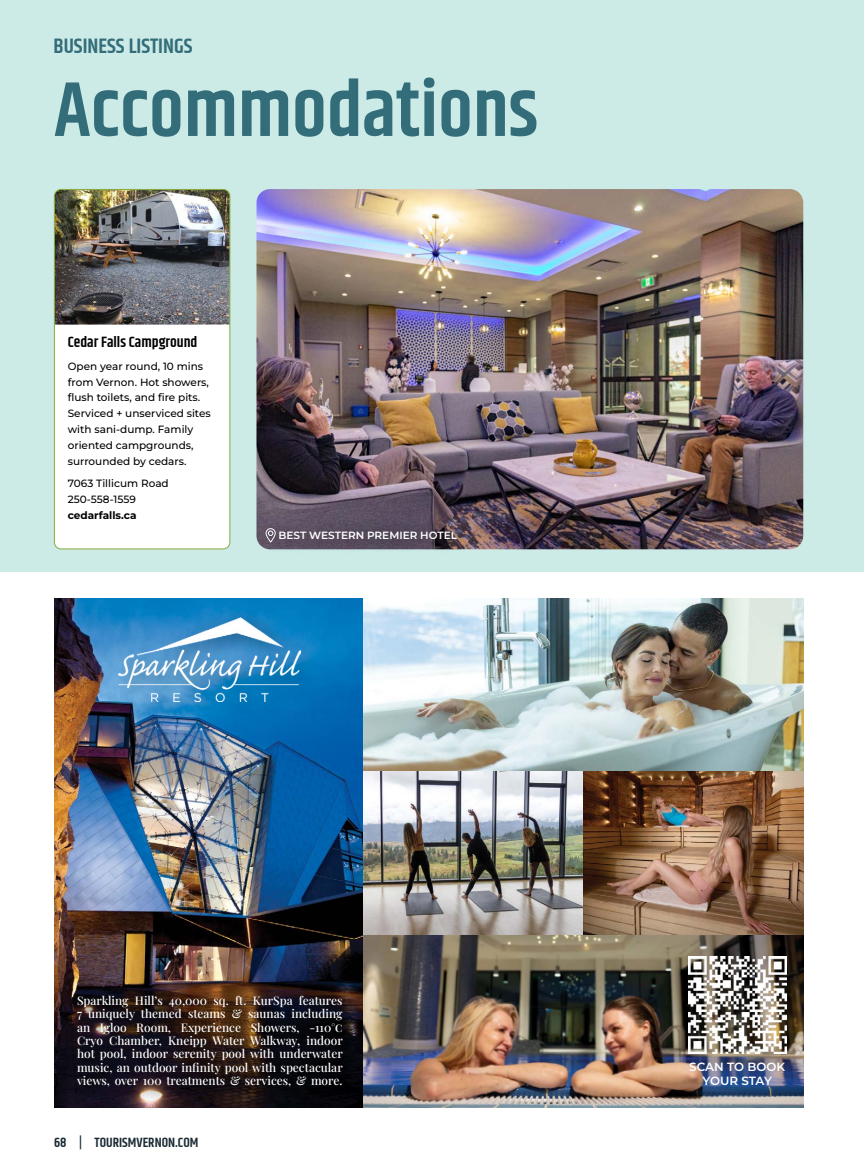
<style>
.page{position:relative;width:864px;height:1175px;background:#fff}
.page>*{position:absolute;margin:0;border:0;box-sizing:border-box;transform-origin:0 0}
.t1{font:600 78px "Khand";color:#336d7a}
.t2{font:600 21px "Khand";color:#336d7a}
.t3{font:600 15px "Khand";color:#000}
.t4{font:600 13.5px "Khand";color:#1a2a34}
.t5{font:500 11.85px/13.4px "Playfair Display";color:#fff;text-align:justify}
.t6{font:600 11.85px/13.4px "Montserrat";color:#fff;text-align:center}
.t7{font:500 10.5px/15.8px "Montserrat";color:#000}
.t8{font:600 10.5px "Montserrat";color:#fff}
.t9{font:700 10.5px "Montserrat";color:#000}
.s1{font-weight:600}
.s2{font-weight:600;font-size:10.35px}
</style>
<div class="page">
<div style="left:0;top:0;width:864px;height:571px;background:#cceae6"></div>
<div style="left:54px;top:189px;width:176px;height:360px;background:#fff;border-radius:7px"></div>
<img style="left:54px;top:189px;width:176px;height:135px">
<div style="left:54px;top:189px;width:176px;height:360px;border:1px solid #87ac3e;border-radius:7px"></div>
<img style="left:54px;top:599px;width:749px;height:508px">
<div style="left:110px;top:608px;width:209px;height:112px;background:#000;opacity:.33"></div>
<img style="left:119px;top:617px;width:182px;height:85px">
<div style="left:68px;top:986px;width:293px;height:119px;background:#000;opacity:.5"></div>
<img style="left:688px;top:956px;width:98px;height:98px">
<img style="left:256px;top:189px;width:547px;height:360px">
<div style="left:252px;top:514px;width:218px;height:41px;background:#000;opacity:.59"></div>
<svg style="left:265px;top:528px;width:11px;height:14px"></svg>
<h2 class="t2" style="left:54px;top:32px;width:140px">BUSINESS LISTINGS</h2>
<h1 class="t1" style="left:54px;top:58px;width:486px">Accommodations</h1>
<p class="t3" style="left:68px;top:332px;width:131px">Cedar Falls Campground</p>
<p class="t7" style="left:68px;top:358px;width:145px">Open year round, 10 mins from Vernon. Hot showers, flush toilets, and fire pits.<br>Serviced + unserviced sites with sani-dump. Family oriented campgrounds, surrounded by cedars.</p>
<p class="t7" style="left:68px;top:475px;width:102px">7063 Tillicum Road<br>250-558-1559</p>
<p class="t9" style="left:68px;top:508px;width:70px">cedarfalls.ca</p>
<p class="t8" style="left:279px;top:528px;width:180px">BEST WESTERN PREMIER HOTEL</p>
<p class="t5" style="left:77px;top:992px;width:267px">Sparkling Hill’s 40,000 sq. ft. KurSpa features 7 uniquely themed steams &amp; saunas including an Igloo Room, Experience Showers, -110<span class="s1">°</span><span class="s2">C </span>Cryo Chamber, Kneipp Water Walkway, indoor hot pool, indoor serenity pool with underwater music, an outdoor infinity pool with spectacular views, over 100 treatments &amp; services, &amp; more.</p>
<p class="t4" style="left:54px;top:1133px;width:146px">68 | TOURISMVERNON.COM</p>
<p class="t6" style="left:689px;top:1059px;width:97px">SCAN TO BOOK<br>YOUR STAY</p>
</div>
